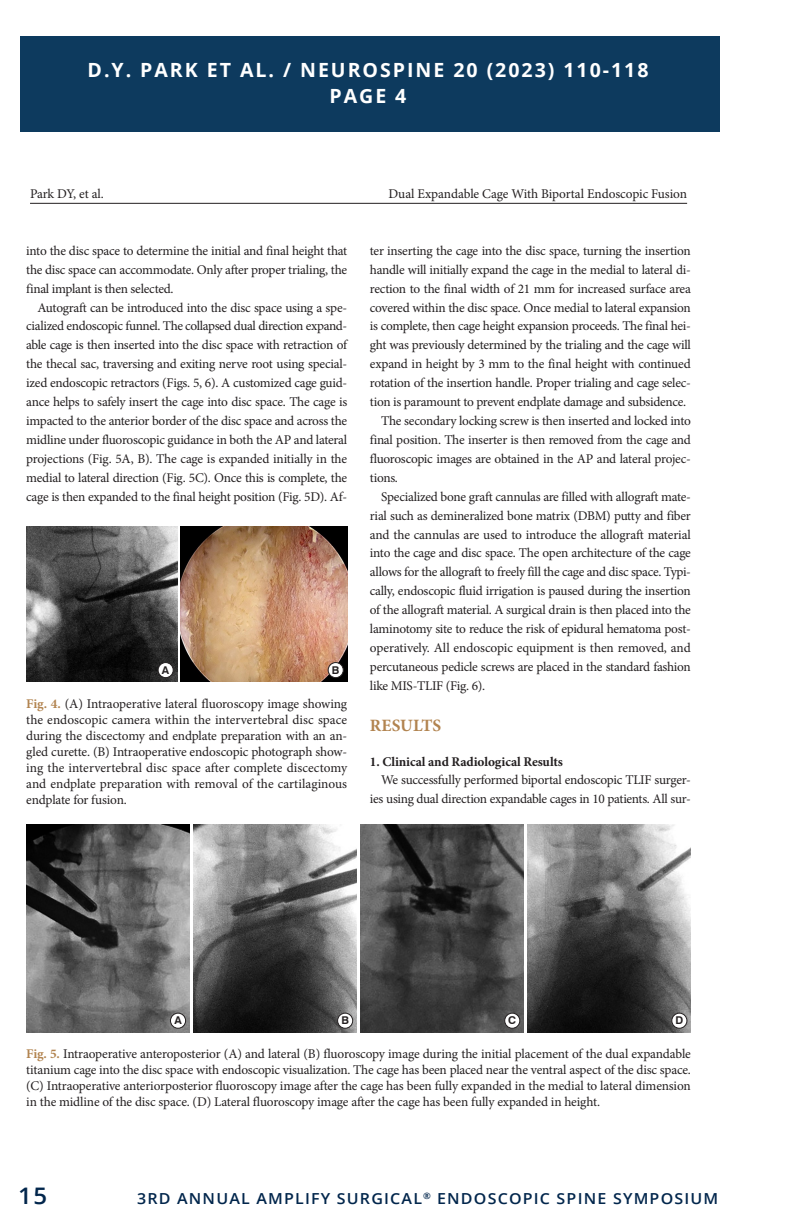
<style>
.page{position:relative;width:792px;height:1224px;background:#fff}
.page>*{position:absolute;margin:0;border:0;box-sizing:border-box;transform-origin:0 0}
.t1{font:600 22.8px "Open Sans";color:#02264c;scale:1.05 1}
.t2{font:700 19.6px "Open Sans";letter-spacing:.1em;color:#fff}
.t3{font:700 17.4px "Minion Pro";color:#b28450}
.t4{font:600 15.2px "Open Sans";letter-spacing:.075em;color:#02264c;scale:1.05 1}
.t5{font:13.4px/16px "Minion Pro";letter-spacing:-.02em;color:#231f20;text-align:justify}
.t6{font:700 13.4px "Minion Pro";letter-spacing:-.01em;color:#231f20}
.t7{font:700 10.8px "Swiss 721 BT";color:#231f20}
.s1{font-weight:700;color:#b28450}
</style>
<div class="page">
<div style="left:20px;top:36px;width:700px;height:96px;background:#0d3a5e"></div>
<hr style="left:30px;top:203px;width:657px;height:1px;background:#231f20">
<img style="left:26px;top:527px;width:151px;height:155px">
<img style="left:181px;top:527px;width:166px;height:155px">
<div style="left:158px;top:663px;width:15px;height:15px;background:#fff;border-radius:50%"></div>
<div style="left:158px;top:662px;width:15px;height:16px;border:1px solid #231f20;border-radius:50%"></div>
<div style="left:328px;top:663px;width:15px;height:15px;background:#fff;border-radius:50%"></div>
<div style="left:328px;top:662px;width:15px;height:16px;border:1px solid #231f20;border-radius:50%"></div>
<img style="left:26px;top:825px;width:164px;height:207px">
<img style="left:193px;top:825px;width:164px;height:207px">
<img style="left:360px;top:825px;width:164px;height:207px">
<img style="left:528px;top:825px;width:163px;height:207px">
<div style="left:171px;top:1013px;width:15px;height:15px;background:#fff;border-radius:50%"></div>
<div style="left:170px;top:1013px;width:16px;height:15px;border:1px solid #231f20;border-radius:50%"></div>
<div style="left:338px;top:1013px;width:15px;height:15px;background:#fff;border-radius:50%"></div>
<div style="left:337px;top:1013px;width:16px;height:15px;border:1px solid #231f20;border-radius:50%"></div>
<div style="left:505px;top:1013px;width:15px;height:15px;background:#fff;border-radius:50%"></div>
<div style="left:505px;top:1013px;width:15px;height:15px;border:1px solid #231f20;border-radius:50%"></div>
<div style="left:672px;top:1013px;width:15px;height:15px;background:#fff;border-radius:50%"></div>
<div style="left:672px;top:1013px;width:15px;height:15px;border:1px solid #231f20;border-radius:50%"></div>
<p class="t2" style="left:88px;top:56px;width:562px">D.Y. PARK ET AL. / NEUROSPINE 20 (2023) 110-118</p>
<p class="t2" style="left:330px;top:82px;width:78px">PAGE 4</p>
<p class="t5" style="left:30px;top:186px;width:75px">Park DY, et al.</p>
<p class="t5" style="left:389px;top:186px;width:300px">Dual Expandable Cage With Biportal Endoscopic Fusion</p>
<p class="t5" style="left:26px;top:243px;width:323px">into the disc space to determine the initial and final height that</p>
<p class="t5" style="left:26px;top:261px;width:322px">the disc space can accommodate. Only after proper trialing, the</p>
<p class="t5" style="left:26px;top:280px;width:149px">final implant is then selected.</p>
<p class="t5" style="left:38px;top:299px;width:311px">Autograft can be introduced into the disc space using a spe-</p>
<p class="t5" style="left:26px;top:318px;width:322px">cialized endoscopic funnel. The collapsed dual direction expand-</p>
<p class="t5" style="left:26px;top:337px;width:322px">able cage is then inserted into the disc space with retraction of</p>
<p class="t5" style="left:26px;top:356px;width:322px">the thecal sac, traversing and exiting nerve root using special-</p>
<p class="t5" style="left:26px;top:375px;width:322px">ized endoscopic retractors (Figs. 5, 6). A customized cage guid-</p>
<p class="t5" style="left:26px;top:394px;width:323px">ance helps to safely insert the cage into disc space. The cage is</p>
<p class="t5" style="left:26px;top:413px;width:322px">impacted to the anterior border of the disc space and across the</p>
<p class="t5" style="left:26px;top:432px;width:322px">midline under fluoroscopic guidance in both the AP and lateral</p>
<p class="t5" style="left:26px;top:451px;width:322px">projections (Fig. 5A, B). The cage is expanded initially in the</p>
<p class="t5" style="left:26px;top:470px;width:322px">medial to lateral direction (Fig. 5C). Once this is complete, the</p>
<p class="t5" style="left:26px;top:489px;width:322px">cage is then expanded to the final height position (Fig. 5D). Af-</p>
<p class="t7" style="left:162px;top:664px;width:9px">A</p>
<p class="t7" style="left:332px;top:664px;width:9px">B</p>
<p class="t5" style="left:26px;top:696px;width:322px"><span class="s1">Fig. 4.</span> (A) Intraoperative lateral fluoroscopy image showing the endoscopic camera within the intervertebral disc space during the discectomy and endplate preparation with an an&shy;gled curette. (B) Intraoperative endoscopic photograph show&shy;ing the intervertebral disc space after complete discectomy and endplate preparation with removal of the cartilaginous endplate for fusion.</p>
<p class="t5" style="left:370px;top:243px;width:322px">ter inserting the cage into the disc space, turning the insertion</p>
<p class="t5" style="left:370px;top:261px;width:322px">handle will initially expand the cage in the medial to lateral di-</p>
<p class="t5" style="left:370px;top:280px;width:323px">rection to the final width of 21 mm for increased surface area</p>
<p class="t5" style="left:370px;top:299px;width:323px">covered within the disc space. Once medial to lateral expansion</p>
<p class="t5" style="left:370px;top:318px;width:322px">is complete, then cage height expansion proceeds. The final hei-</p>
<p class="t5" style="left:370px;top:337px;width:323px">ght was previously determined by the trialing and the cage will</p>
<p class="t5" style="left:370px;top:356px;width:322px">expand in height by 3 mm to the final height with continued</p>
<p class="t5" style="left:370px;top:375px;width:322px">rotation of the insertion handle. Proper trialing and cage selec-</p>
<p class="t5" style="left:370px;top:394px;width:318px">tion is paramount to prevent endplate damage and subsidence.</p>
<p class="t5" style="left:381px;top:413px;width:311px">The secondary locking screw is then inserted and locked into</p>
<p class="t5" style="left:370px;top:432px;width:323px">final position. The inserter is then removed from the cage and</p>
<p class="t5" style="left:370px;top:451px;width:322px">fluoroscopic images are obtained in the AP and lateral projec-</p>
<p class="t5" style="left:370px;top:470px;width:30px">tions.</p>
<p class="t5" style="left:381px;top:489px;width:311px">Specialized bone graft cannulas are filled with allograft mate-</p>
<p class="t5" style="left:370px;top:507px;width:322px">rial such as demineralized bone matrix (DBM) putty and fiber</p>
<p class="t5" style="left:370px;top:526px;width:322px">and the cannulas are used to introduce the allograft material</p>
<p class="t5" style="left:370px;top:545px;width:322px">into the cage and disc space. The open architecture of the cage</p>
<p class="t5" style="left:370px;top:564px;width:322px">allows for the allograft to freely fill the cage and disc space. Typi-</p>
<p class="t5" style="left:370px;top:583px;width:323px">cally, endoscopic fluid irrigation is paused during the insertion</p>
<p class="t5" style="left:370px;top:602px;width:323px">of the allograft material. A surgical drain is then placed into the</p>
<p class="t5" style="left:370px;top:621px;width:322px">laminotomy site to reduce the risk of epidural hematoma post-</p>
<p class="t5" style="left:370px;top:640px;width:322px">operatively. All endoscopic equipment is then removed, and</p>
<p class="t5" style="left:370px;top:659px;width:323px">percutaneous pedicle screws are placed in the standard fashion</p>
<p class="t5" style="left:370px;top:678px;width:117px">like MIS-TLIF (Fig. 6).</p>
<p class="t3" style="left:370px;top:713px;width:73px">RESULTS</p>
<p class="t6" style="left:370px;top:752px;width:195px">1. Clinical and Radiological Results</p>
<p class="t5" style="left:381px;top:772px;width:311px">We successfully performed biportal endoscopic TLIF surger-</p>
<p class="t5" style="left:370px;top:791px;width:322px">ies using dual direction expandable cages in 10 patients. All sur-</p>
<p class="t7" style="left:174px;top:1014px;width:9px">A</p>
<p class="t7" style="left:341px;top:1014px;width:9px">B</p>
<p class="t7" style="left:508px;top:1014px;width:9px">C</p>
<p class="t7" style="left:675px;top:1014px;width:9px">D</p>
<p class="t5" style="left:26px;top:1046px;width:666px"><span class="s1">Fig. 5.</span> Intraoperative anteroposterior (A) and lateral (B) fluoroscopy image during the initial placement of the dual expandable titanium cage into the disc space with endoscopic visualization. The cage has been placed near the ventral aspect of the disc space. (C) Intraoperative anteriorposterior fluoroscopy image after the cage has been fully expanded in the medial to lateral dimension in the midline of the disc space. (D) Lateral fluoroscopy image after the cage has been fully expanded in height.</p>
<h1 class="t1" style="left:18px;top:1180px;width:29px">15</h1>
<p class="t4" style="left:137px;top:1188px;width:555px">3RD ANNUAL AMPLIFY SURGICAL<sup>®</sup> ENDOSCOPIC SPINE SYMPOSIUM</p>
</div>
